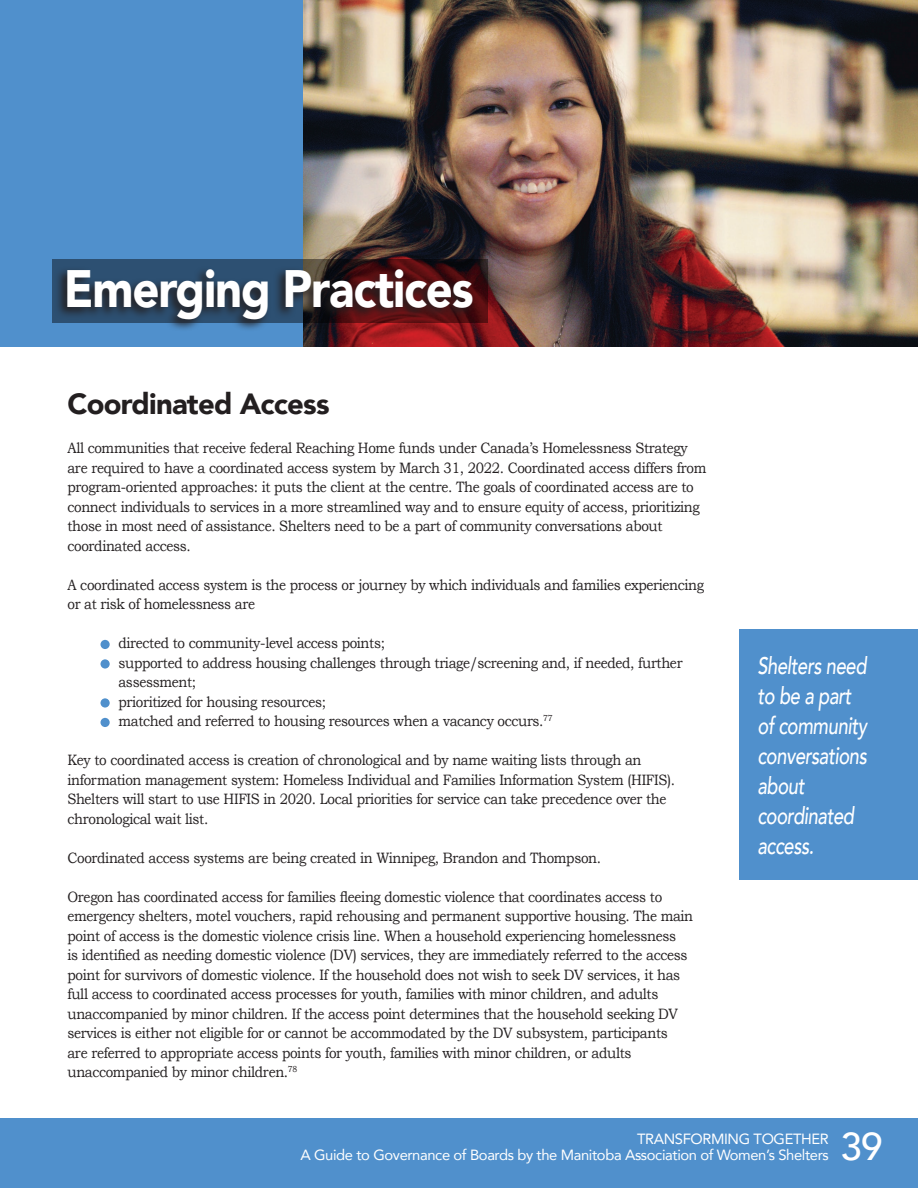
<style>
.page{position:relative;width:918px;height:1188px;background:#fff}
.page>*{position:absolute;margin:0;border:0;box-sizing:border-box;transform-origin:0 0}
.t1{font:900 52.5px "Avenir";letter-spacing:-.025em;color:#fff;scale:.9 1}
.t2{font:500 38.85px "Avenir";color:#fff}
.t3{font:900 29.1px "Avenir";letter-spacing:-.025em;color:#231f20}
.t4{font:italic 500 24px/30px "Avenir";letter-spacing:-.025em;color:#fff;scale:.77 1}
.t5{font:15px/19.5px "Bookman Old Style";letter-spacing:-.025em;color:#231f20;scale:.9 1}
.t6{font:14.7px "Avenir";letter-spacing:-.025em;color:#fff}
</style>
<div class="page">
<div style="left:0;top:1119px;width:918px;height:69px;background:#5090cc"></div>
<div style="left:0;top:0;width:303px;height:346px;background:#5090cc"></div>
<img style="left:303px;top:0;width:615px;height:346px">
<svg style="left:52px;top:259px;width:436px;height:63px;background:#313143"></svg>
<div style="left:101px;top:640px;width:9px;height:9px;background:#5090cc;border-radius:50%"></div>
<div style="left:101px;top:659px;width:9px;height:10px;background:#5090cc;border-radius:50%"></div>
<div style="left:101px;top:698px;width:9px;height:10px;background:#5090cc;border-radius:50%"></div>
<div style="left:101px;top:718px;width:9px;height:9px;background:#5090cc;border-radius:50%"></div>
<svg style="left:55px;top:266px;width:421px;height:66px;background:#393546"></svg>
<div style="left:739px;top:630px;width:179px;height:250px;background:#5090cc"></div>
<p class="t1" style="left:64px;top:244px;width:457px">Emerging Practices</p>
<p class="t3" style="left:68px;top:379px;width:264px">Coordinated Access</p>
<p class="t5" style="left:68px;top:438px;width:711px">All communities that receive federal Reaching Home funds under Canada’s Homelessness Strategy are required to have a coordinated access system by March 31, 2022. Coordinated access differs from program-oriented approaches: it puts the client at the centre. The goals of coordinated access are to connect individuals to services in a more streamlined way and to ensure equity of access, prioritizing those in most need of assistance. Shelters need to be a part of community conversations about coordinated access.</p>
<p class="t5" style="left:68px;top:575px;width:709px">A coordinated access system is the process or journey by which individuals and families experiencing or at risk of homelessness are</p>
<p class="t5" style="left:118px;top:633px;width:298px">directed to community-level access points;</p>
<p class="t5" style="left:118px;top:653px;width:628px">supported to address housing challenges through triage/screening and, if needed, further assessment;</p>
<p class="t5" style="left:118px;top:692px;width:232px">prioritized for housing resources;</p>
<p class="t5" style="left:118px;top:711px;width:484px">matched and referred to housing resources when a vacancy occurs.<sup>77</sup></p>
<p class="t5" style="left:68px;top:750px;width:677px">Key to coordinated access is creation of chronological and by name waiting lists through an information management system: Homeless Individual and Families Information System (HIFIS).<br>Shelters will start to use HIFIS in 2020. Local priorities for service can take precedence over the chronological wait list.</p>
<p class="t5" style="left:68px;top:848px;width:594px">Coordinated access systems are being created in Winnipeg, Brandon and Thompson.</p>
<p class="t5" style="left:68px;top:887px;width:697px">Oregon has coordinated access for families fleeing domestic violence that coordinates access to emergency shelters, motel vouchers, rapid rehousing and permanent supportive housing. The main point of access is the domestic violence crisis line. When a household experiencing homelessness<br>is identified as needing domestic violence (DV) services, they are immediately referred to the access point for survivors of domestic violence. If the household does not wish to seek DV services, it has full access to coordinated access processes for youth, families with minor children, and adults unaccompanied by minor children. If the access point determines that the household seeking DV services is either not eligible for or cannot be accommodated by the DV subsystem, participants<br>are referred to appropriate access points for youth, families with minor children, or adults unaccompanied by minor children.<sup>78</sup></p>
<p class="t4" style="left:758px;top:651px;width:144px">Shelters need to be a part of community conversations about coordinated access.</p>
<p class="t6" style="left:637px;top:1127px;width:193px">TRANSFORMING TOGETHER</p>
<p class="t6" style="left:300px;top:1143px;width:530px">A Guide to Governance of Boards by the Manitoba Association of Women’s Shelters</p>
<p class="t2" style="left:840px;top:1113px;width:44px">39</p>
</div>
